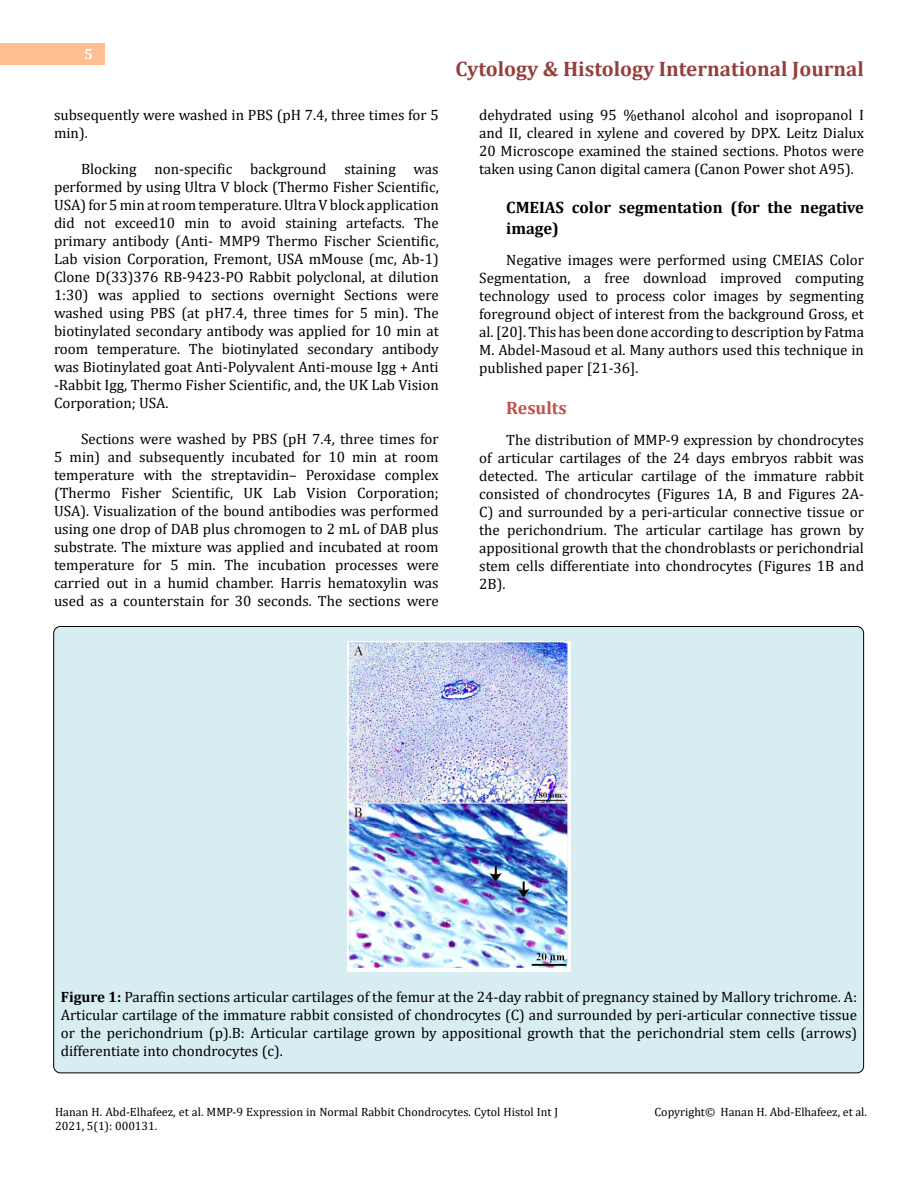
<style>
.page{position:relative;width:918px;height:1188px;background:#fff}
.page>*{position:absolute;margin:0;border:0;box-sizing:border-box;transform-origin:0 0}
.t1{font:700 21px "Cambria";color:#953f3c}
.t2{font:700 18px "Cambria";color:#c0504d}
.t3{font:700 16.5px/21px "Cambria";color:#000}
.t4{font:15px/18px "Cambria";color:#000;text-align:justify}
.t5{font:700 15px "Cambria";color:#fff}
.t6{font:12px/14.4px "Cambria";color:#000}
.s1{font-weight:700}
</style>
<div class="page">
<div style="left:0;top:43px;width:105px;height:21px;background:#ffbf91"></div>
<div style="left:54px;top:626px;width:810px;height:447px;background:#d8edf2;border-radius:7px"></div>
<img style="left:348px;top:642px;width:222px;height:330px">
<p class="t5" style="left:84px;top:44px;width:10px">5</p>
<p class="t4" style="left:54px;top:105px;width:386px">subsequently were washed in PBS (pH 7.4, three times for 5 min).</p>
<p class="t4" style="left:54px;top:159px;width:386px;text-indent:27px">Blocking non-specific background staining was performed by using Ultra V block (Thermo Fisher Scientific, USA) for 5 min at room temperature. Ultra V block application did not exceed10 min to avoid staining artefacts. The primary antibody (Anti- MMP9 Thermo Fischer Scientific, Lab vision Corporation, Fremont, USA mMouse (mc, Ab-1)<br>Clone D(33)376 RB-9423-PO Rabbit polyclonal, at dilution 1:30) was applied to sections overnight Sections were washed using PBS (at pH7.4, three times for 5 min). The biotinylated secondary antibody was applied for 10 min at room temperature. The biotinylated secondary antibody was Biotinylated goat Anti-Polyvalent Anti-mouse Igg + Anti -Rabbit Igg, Thermo Fisher Scientific, and, the UK Lab Vision Corporation; USA.</p>
<p class="t4" style="left:54px;top:429px;width:386px;text-indent:27px">Sections were washed by PBS (pH 7.4, three times for 5 min) and subsequently incubated for 10 min at room temperature with the streptavidin– Peroxidase complex (Thermo Fisher Scientific, UK Lab Vision Corporation; USA). Visualization of the bound antibodies was performed using one drop of DAB plus chromogen to 2 mL of DAB plus substrate. The mixture was applied and incubated at room temperature for 5 min. The incubation processes were carried out in a humid chamber. Harris hematoxylin was used as a counterstain for 30 seconds. The sections were</p>
<h1 class="t1" style="left:456px;top:54px;width:410px">Cytology &amp; Histology International Journal</h1>
<p class="t4" style="left:479px;top:105px;width:386px">dehydrated using 95 %ethanol alcohol and isopropanol I and II, cleared in xylene and covered by DPX. Leitz Dialux 20 Microscope examined the stained sections. Photos were taken using Canon digital camera (Canon Power shot A95).</p>
<p class="t3" style="left:506px;top:196px;width:359px">CMEIAS color segmentation (for the negative image)</p>
<p class="t4" style="left:479px;top:251px;width:386px;text-indent:27px">Negative images were performed using CMEIAS Color Segmentation, a free download improved computing technology used to process color images by segmenting foreground object of interest from the background Gross, et al. [20]. This has been done according to description by Fatma M. Abdel-Masoud et al. Many authors used this technique in published paper [21-36].</p>
<p class="t2" style="left:506px;top:395px;width:62px">Results</p>
<p class="t4" style="left:479px;top:431px;width:386px;text-indent:27px">The distribution of MMP-9 expression by chondrocytes of articular cartilages of the 24 days embryos rabbit was detected. The articular cartilage of the immature rabbit consisted of chondrocytes (Figures 1A, B and Figures 2A-C) and surrounded by a peri-articular connective tissue or the perichondrium. The articular cartilage has grown by appositional growth that the chondroblasts or perichondrial stem cells differentiate into chondrocytes (Figures 1B and 2B).</p>
<p class="t4" style="left:61px;top:987px;width:798px"><span class="s1">Figure 1:</span> Paraffin sections articular cartilages of the femur at the 24-day rabbit of pregnancy stained by Mallory trichrome. A:<br>Articular cartilage of the immature rabbit consisted of chondrocytes (C) and surrounded by peri-articular connective tissue or the perichondrium (p).B: Articular cartilage grown by appositional growth that the perichondrial stem cells (arrows) differentiate into chondrocytes (c).</p>
<p class="t6" style="left:55px;top:1105px;width:505px">Hanan H. Abd-Elhafeez, et al. MMP-9 Expression in Normal Rabbit Chondrocytes. Cytol Histol Int J<br>2021, 5(1): 000131.</p>
<p class="t6" style="left:655px;top:1105px;width:214px">Copyright© Hanan H. Abd-Elhafeez, et al.</p>
</div>
